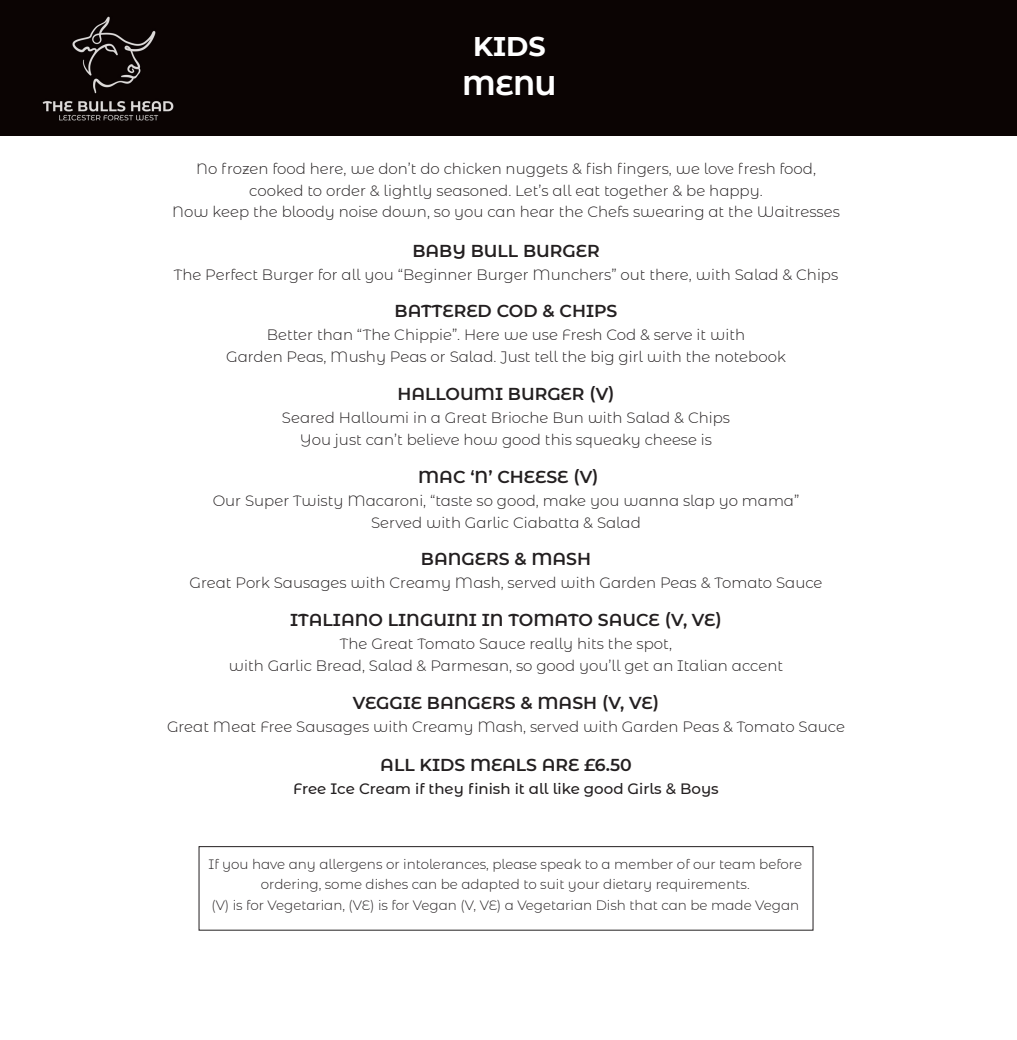
<style>
.page{position:relative;width:1017px;height:1040px;background:#fff}
.page>*{position:absolute;margin:0;border:0;box-sizing:border-box;transform-origin:0 0}
.t1{font:700 27px "Montserrat Alternates";color:#fff}
.t2{font:600 17.25px "Montserrat Alternates";color:#231f20}
.t3{font:300 15px "Montserrat Alternates";color:#231f20}
.t4{font:500 15px "Montserrat Alternates";color:#231f20}
.t5{font:300 13.5px/19.8px "Montserrat Alternates";color:#231f20;text-align:center}
</style>
<div class="page">
<div style="left:0;top:0;width:1016px;height:136px;background:#0b0403"></div>
<img style="left:42px;top:16px;width:132px;height:105px">
<div style="left:198px;top:846px;width:615px;height:84px;border:1px solid #231f20"></div>
<p class="t1" style="left:473px;top:29px;width:74px">KIDS</p>
<p class="t1" style="left:462px;top:69px;width:95px">MENU</p>
<p class="t3" style="left:196px;top:159px;width:621px">No frozen food here, we don’t do chicken nuggets &amp; fish fingers, we love fresh food,</p>
<p class="t3" style="left:249px;top:181px;width:515px">cooked to order &amp; lightly seasoned. Let’s all eat together &amp; be happy.</p>
<p class="t3" style="left:172px;top:203px;width:669px">Now keep the bloody noise down, so you can hear the Chefs swearing at the Waitresses</p>
<p class="t2" style="left:412px;top:240px;width:189px">BABY BULL BURGER</p>
<p class="t3" style="left:174px;top:265px;width:665px">The Perfect Burger for all you “Beginner Burger Munchers” out there, with Salad &amp; Chips</p>
<p class="t2" style="left:394px;top:301px;width:224px">BATTERED COD &amp; CHIPS</p>
<p class="t3" style="left:267px;top:326px;width:479px">Better than “The Chippie”. Here we use Fresh Cod &amp; serve it with</p>
<p class="t3" style="left:226px;top:348px;width:561px">Garden Peas, Mushy Peas or Salad. Just tell the big girl with the notebook</p>
<p class="t2" style="left:397px;top:383px;width:219px">HALLOUMI BURGER (V)</p>
<p class="t3" style="left:282px;top:408px;width:449px">Seared Halloumi in a Great Brioche Bun with Salad &amp; Chips</p>
<p class="t3" style="left:300px;top:430px;width:413px">You just can’t believe how good this squeaky cheese is</p>
<p class="t2" style="left:418px;top:466px;width:182px">MAC ‘N’ CHEESE (V)</p>
<p class="t3" style="left:212px;top:491px;width:588px">Our Super Twisty Macaroni, “taste so good, make you wanna slap yo mama”</p>
<p class="t3" style="left:371px;top:513px;width:271px">Served with Garlic Ciabatta &amp; Salad</p>
<p class="t2" style="left:421px;top:548px;width:172px">BANGERS &amp; MASH</p>
<p class="t3" style="left:189px;top:574px;width:634px">Great Pork Sausages with Creamy Mash, served with Garden Peas &amp; Tomato Sauce</p>
<p class="t2" style="left:290px;top:609px;width:433px">ITALIANO LINGUINI IN TOMATO SAUCE (V, VE)</p>
<p class="t3" style="left:340px;top:634px;width:333px">The Great Tomato Sauce really hits the spot,</p>
<p class="t3" style="left:229px;top:656px;width:555px">with Garlic Bread, Salad &amp; Parmesan, so good you’ll get an Italian accent</p>
<p class="t2" style="left:353px;top:692px;width:307px">VEGGIE BANGERS &amp; MASH (V, VE)</p>
<p class="t3" style="left:167px;top:717px;width:679px">Great Meat Free Sausages with Creamy Mash, served with Garden Peas &amp; Tomato Sauce</p>
<p class="t2" style="left:380px;top:754px;width:253px">ALL KIDS MEALS ARE £6.50</p>
<p class="t4" style="left:293px;top:779px;width:427px">Free Ice Cream if they finish it all like good Girls &amp; Boys</p>
<p class="t5" style="left:208px;top:854px;width:595px">If you have any allergens or intolerances, please speak to a member of our team before ordering, some dishes can be adapted to suit your dietary requirements.</p>
<p class="t5" style="left:211px;top:895px;width:589px">(V) is for Vegetarian, (VE) is for Vegan (V, VE) a Vegetarian Dish that can be made Vegan</p>
</div>
